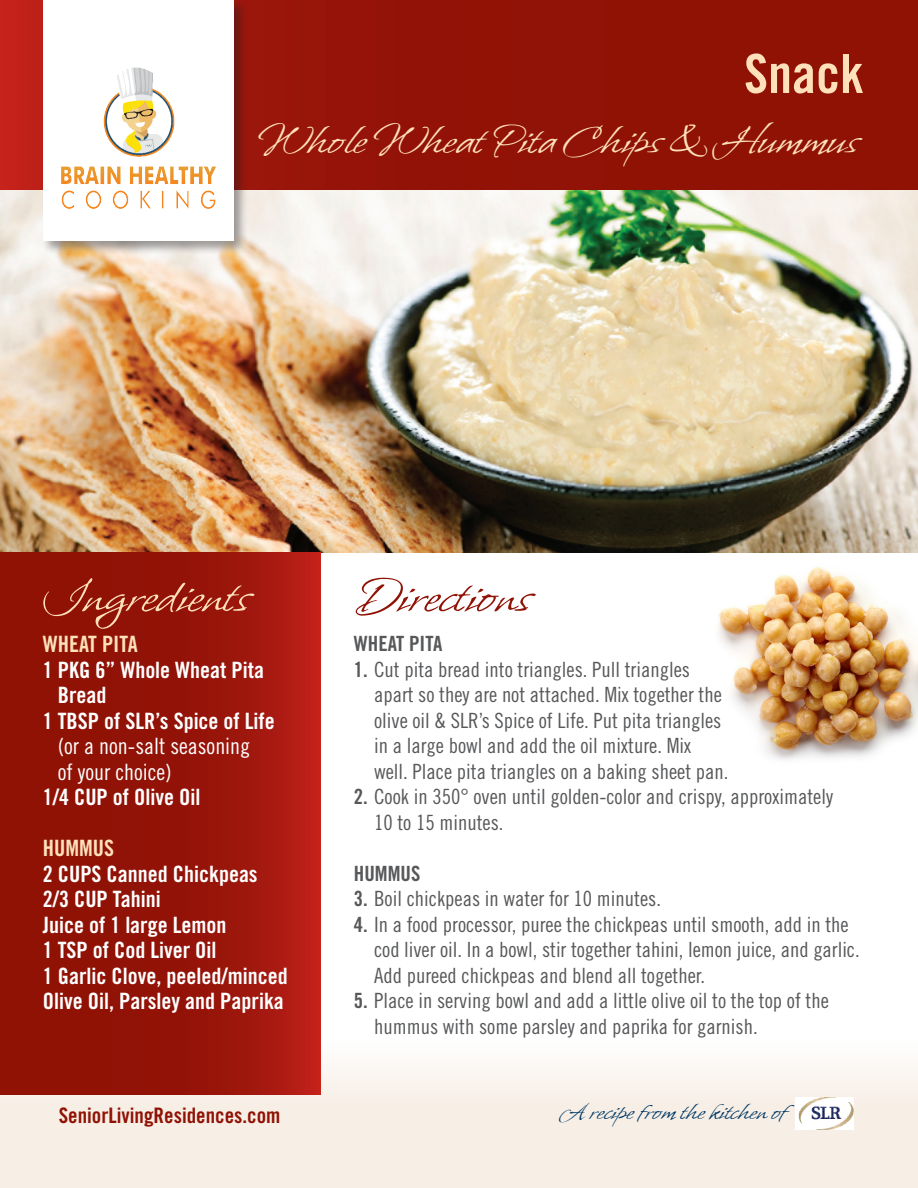
<style>
.page{position:relative;width:918px;height:1188px;background:#fff}
.page>*{position:absolute;margin:0;border:0;box-sizing:border-box;transform-origin:0 0}
.t1{font:56.1px "Whisper";color:#fee0ba}
.t2{font:56.1px "Whisper";color:#901205}
.t3{font:54px "Trade Gothic LT Std Bd Cn 20";color:#fee0ba}
.t4{font:48px "Whisper";color:#fee0ba}
.t5{font:27.3px "Whisper";color:#003864}
.t6{font:22.5px/25.5px "Trade Gothic LT Std Bd Cn 20";color:#fff}
.t7{font:22.5px/25.5px "Trade Gothic LT Std Cn 18";color:#fff}
.t8{font:22.5px "Trade Gothic LT Std Bd Cn 20";color:#fee0ba}
.t9{font:21.3px "Trade Gothic LT Std Bd Cn 20";color:#901205}
.t10{font:21px/25.5px "Trade Gothic LT Std Cn 18";color:#57585a}
.t11{font:21px "Trade Gothic LT Std Bd Cn 20";color:#57585a}
.s1{font-family:"Trade Gothic LT Std Bd Cn 20"}
</style>
<div class="page">
<img style="left:718px;top:567px;width:200px;height:193px">
<img style="left:0;top:190px;width:918px;height:363px">
<div style="left:0;top:0;width:918px;height:190px;background:#911206"></div>
<div style="left:0;top:1012px;width:918px;height:176px;background:linear-gradient(to bottom,#fefdfd,#f4eade)"></div>
<svg style="left:0;top:553px;width:321px;height:541px;background:#991409"></svg>
<img style="left:795px;top:1098px;width:59px;height:31px">
<div style="left:41px;top:0;width:207px;height:256px;background:#231f20;opacity:.43"></div>
<div style="left:43px;top:0;width:190px;height:240px;background:#fff"></div>
<img style="left:61px;top:67px;width:155px;height:142px">
<p class="t3" style="left:744px;top:41px;width:121px">Snack</p>
<p class="t4" style="left:258px;top:116px;width:601px">Whole Wheat Pita Chips &amp; Hummus</p>
<p class="t1" style="left:43px;top:568px;width:208px">Ingredients</p>
<p class="t8" style="left:43px;top:631px;width:96px">WHEAT PITA</p>
<p class="t6" style="left:58px;top:657px;width:208px;text-indent:-15px">1 PKG 6” Whole Wheat Pita<br>Bread</p>
<p class="t6" style="left:43px;top:708px;width:233px">1 TBSP of SLR’s Spice of Life</p>
<p class="t7" style="left:58px;top:733px;width:194px">(or a non-salt seasoning of your choice)</p>
<p class="t6" style="left:43px;top:784px;width:159px">1/4 CUP of Olive Oil</p>
<p class="t8" style="left:43px;top:835px;width:73px">HUMMUS</p>
<p class="t6" style="left:43px;top:861px;width:216px">2 CUPS Canned Chickpeas</p>
<p class="t6" style="left:43px;top:886px;width:119px">2/3 CUP Tahini</p>
<p class="t6" style="left:43px;top:912px;width:185px">Juice of 1 large Lemon</p>
<p class="t6" style="left:43px;top:937px;width:175px">1 TSP of Cod Liver Oil</p>
<p class="t6" style="left:43px;top:963px;width:246px">1 Garlic Clove, peeled/minced</p>
<p class="t6" style="left:43px;top:988px;width:243px">Olive Oil, Parsley and Paprika</p>
<p class="t9" style="left:59px;top:1102px;width:223px">SeniorLivingResidences.com</p>
<p class="t2" style="left:356px;top:568px;width:176px">Directions</p>
<p class="t11" style="left:354px;top:631px;width:90px">WHEAT PITA</p>
<p class="t10" style="left:374px;top:656px;width:356px;text-indent:-20px"><span class="s1">1.</span> Cut pita bread into triangles. Pull triangles apart so they are not attached. Mix together the olive oil &amp; SLR’s Spice of Life. Put pita triangles in a large bowl and add the oil mixture. Mix well. Place pita triangles on a baking sheet pan.</p>
<p class="t10" style="left:374px;top:784px;width:460px;text-indent:-20px"><span class="s1">2.</span> Cook in 350° oven until golden-color and crispy, approximately<br>10 to 15 minutes.</p>
<p class="t11" style="left:354px;top:860px;width:68px">HUMMUS</p>
<p class="t10" style="left:354px;top:886px;width:309px"><span class="s1">3.</span> Boil chickpeas in water for 10 minutes.</p>
<p class="t10" style="left:374px;top:911px;width:487px;text-indent:-20px"><span class="s1">4.</span> In a food processor, puree the chickpeas until smooth, add in the cod liver oil. In a bowl, stir together tahini, lemon juice, and garlic.<br>Add pureed chickpeas and blend all together.</p>
<p class="t10" style="left:374px;top:988px;width:456px;text-indent:-20px"><span class="s1">5.</span> Place in serving bowl and add a little olive oil to the top of the hummus with some parsley and paprika for garnish.</p>
<p class="t5" style="left:560px;top:1098px;width:228px">A recipe from the kitchen of</p>
</div>
